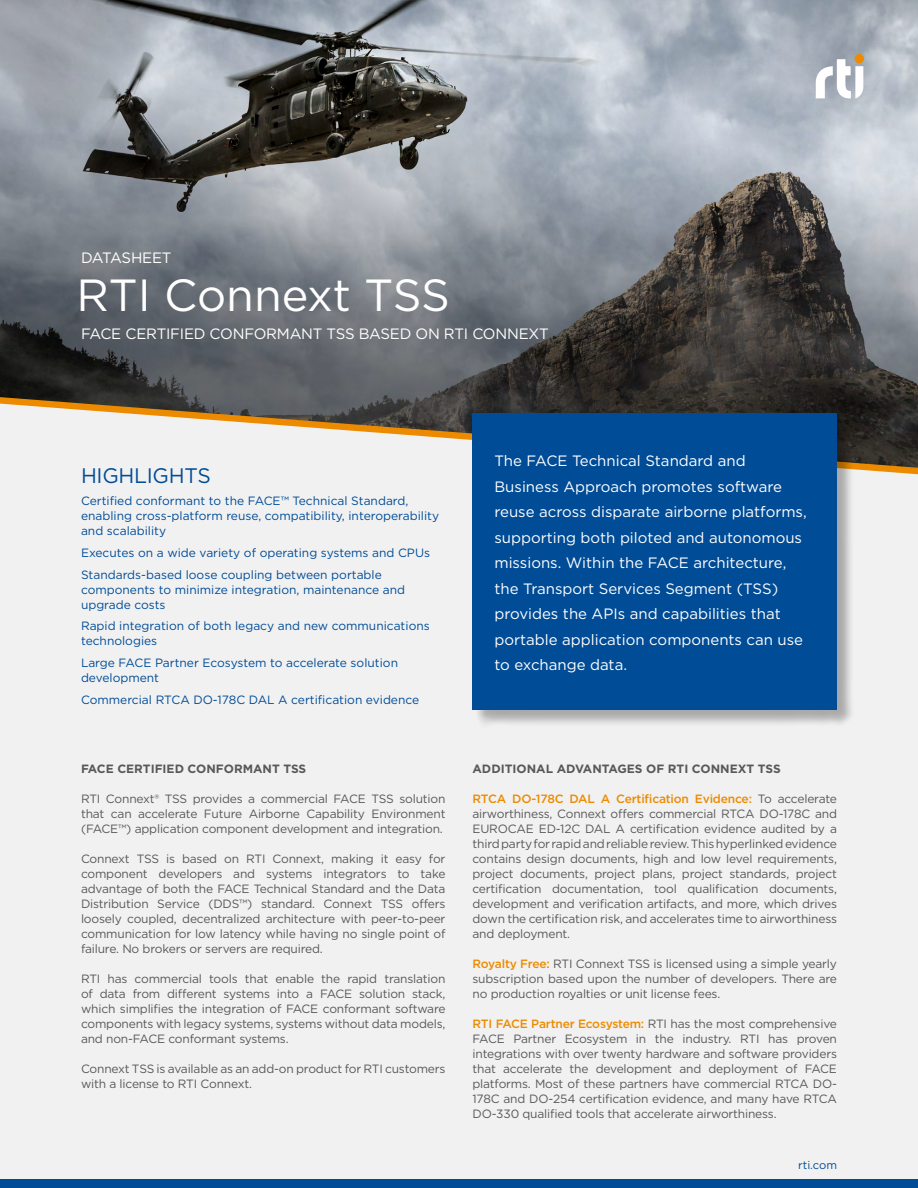
<style>
.page{position:relative;width:918px;height:1188px;background:#f1f1f2}
.page>*{position:absolute;margin:0;border:0;box-sizing:border-box;transform-origin:0 0}
.t1{font:45px "Gotham";color:#fff}
.t2{font:21px "Gotham";letter-spacing:-.015em;color:#004c97}
.t3{font:15px/25.5px "Gotham";color:#fff}
.t4{font:15px "Gotham";letter-spacing:-.025em;color:#fff}
.t5{font:12px/15px "Gotham";letter-spacing:-.015em;color:#585858;text-align:justify}
.t6{font:12px/15px "Gotham";color:#004c97}
.t7{font:700 12px "Gotham";color:#585858}
.t8{font:11.25px "Gotham";color:#004c97}
.s1{font-weight:500;color:#ed8b00}
</style>
<div class="page">
<img style="left:0;top:0;width:918px;height:395px">
<div style="left:0;top:1179px;width:918px;height:9px;background:#004c97"></div>
<svg style="left:0;top:395px;width:918px;height:80px"></svg>
<div style="left:474px;top:414px;width:381px;height:313px;background:#000;opacity:.3"></div>
<div style="left:472px;top:413px;width:365px;height:297px;background:#004c97"></div>
<svg style="left:816px;top:59px;width:47px;height:39px"></svg>
<div style="left:855px;top:54px;width:9px;height:9px;background:#ed8b00;border-radius:50%"></div>
<p class="t4" style="left:81px;top:248px;width:92px">DATASHEET</p>
<h1 class="t1" style="left:76px;top:266px;width:375px">RTI Connext TSS</h1>
<p class="t3" style="left:81px;top:321px;width:469px">FACE CERTIFIED CONFORMANT TSS BASED ON RTI CONNEXT</p>
<h2 class="t2" style="left:81px;top:462px;width:131px">HIGHLIGHTS</h2>
<p class="t6" style="left:81px;top:493px;width:360px">Certified conformant to the FACE™ Technical Standard, enabling cross-platform reuse, compatibility, interoperability and scalability</p>
<p class="t6" style="left:81px;top:541px;width:351px;line-height:21.8px">Executes on a wide variety of operating systems and CPUs<br>Standards-based loose coupling between portable</p>
<p class="t6" style="left:81px;top:582px;width:326px">components to minimize integration, maintenance and upgrade costs</p>
<p class="t6" style="left:81px;top:618px;width:350px">Rapid integration of both legacy and new communications technologies</p>
<p class="t6" style="left:81px;top:655px;width:319px">Large FACE Partner Ecosystem to accelerate solution development</p>
<p class="t6" style="left:81px;top:692px;width:340px">Commercial RTCA DO-178C DAL A certification evidence</p>
<p class="t7" style="left:81px;top:761px;width:227px">FACE CERTIFIED CONFORMANT TSS</p>
<p class="t5" style="left:81px;top:791px;width:366px">RTI Connext® TSS provides a commercial FACE TSS solution that can accelerate Future Airborne Capability Environment (FACE™) application component development and integration.</p>
<p class="t5" style="left:81px;top:851px;width:366px">Connext TSS is based on RTI Connext, making it easy for component developers and systems integrators to take advantage of both the FACE Technical Standard and the Data Distribution Service (DDS™) standard. Connext TSS offers loosely coupled, decentralized architecture with peer-to-peer communication for low latency while having no single point of failure. No brokers or servers are required.</p>
<p class="t5" style="left:81px;top:971px;width:366px">RTI has commercial tools that enable the rapid translation of data from different systems into a FACE solution stack, which simplifies the integration of FACE conformant software components with legacy systems, systems without data models, and non-FACE conformant systems.</p>
<p class="t5" style="left:81px;top:1061px;width:366px">Connext TSS is available as an add-on product for RTI customers with a license to RTI Connext.</p>
<p class="t3" style="left:494px;top:448px;width:314px">The FACE Technical Standard and Business Approach promotes software reuse across disparate airborne platforms, supporting both piloted and autonomous missions. Within the FACE architecture, the Transport Services Segment (TSS) provides the APIs and capabilities that portable application components can use to exchange data.</p>
<p class="t7" style="left:472px;top:761px;width:310px">ADDITIONAL ADVANTAGES OF RTI CONNEXT TSS</p>
<p class="t5" style="left:472px;top:791px;width:366px"><span class="s1">RTCA DO-178C DAL A Certification Evidence:</span> To accelerate airworthiness, Connext offers commercial RTCA DO-178C and EUROCAE ED-12C DAL A certification evidence audited by a third party for rapid and reliable review. This hyperlinked evidence contains design documents, high and low level requirements, project documents, project plans, project standards, project certification documentation, tool qualification documents, development and verification artifacts, and more, which drives down the certification risk, and accelerates time to airworthiness and deployment.</p>
<p class="t5" style="left:472px;top:956px;width:366px"><span class="s1">Royalty Free:</span> RTI Connext TSS is licensed using a simple yearly subscription based upon the number of developers. There are no production royalties or unit license fees.</p>
<p class="t5" style="left:472px;top:1016px;width:366px"><span class="s1">RTI FACE Partner Ecosystem:</span> RTI has the most comprehensive FACE Partner Ecosystem in the industry. RTI has proven integrations with over twenty hardware and software providers that accelerate the development and deployment of FACE platforms. Most of these partners have commercial RTCA DO-178C and DO-254 certification evidence, and many have RTCA DO-330 qualified tools that accelerate airworthiness.</p>
<p class="t8" style="left:798px;top:1158px;width:40px">rti.com</p>
</div>
